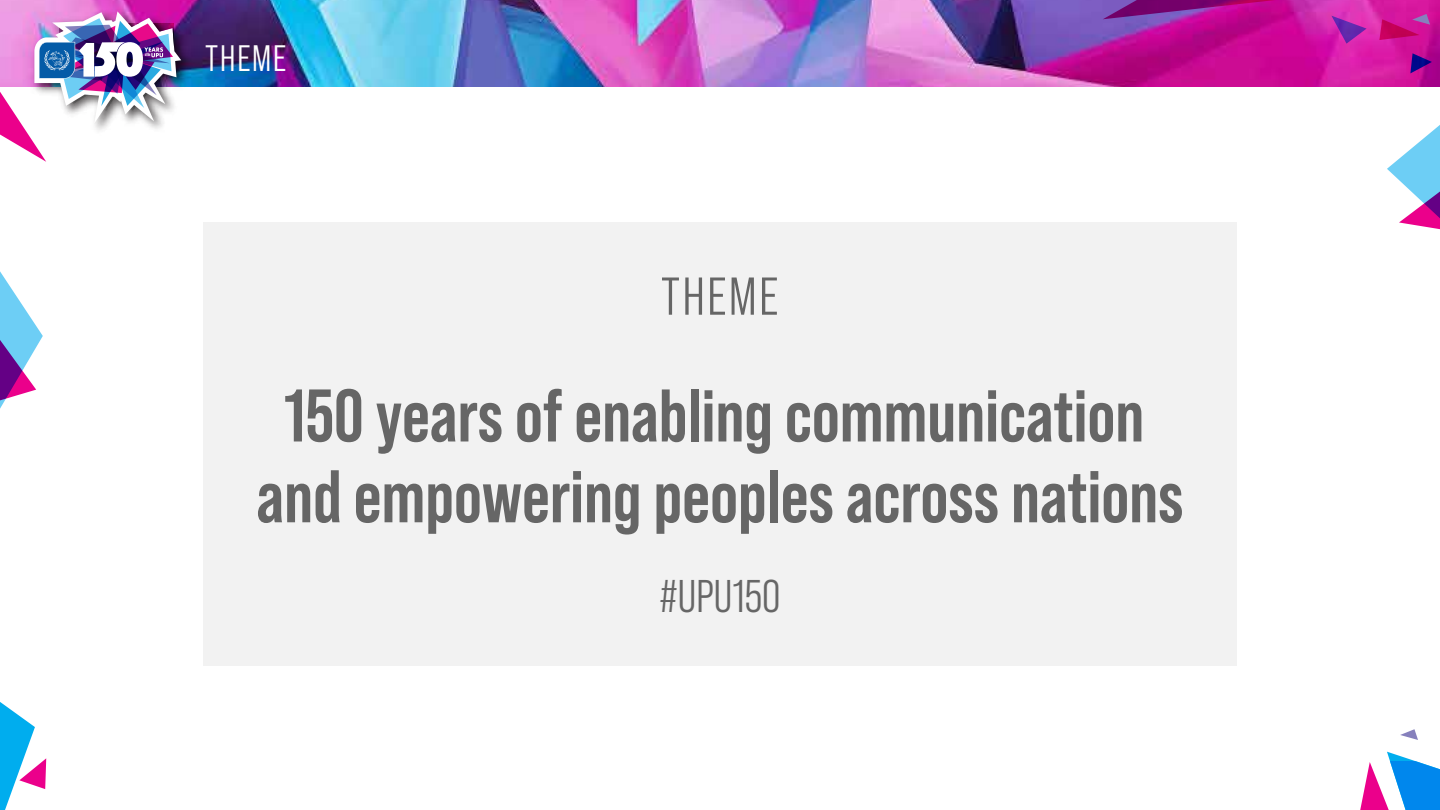
<style>
.page{position:relative;width:1440px;height:810px;background:#fff}
.page>*{position:absolute;margin:0;border:0;box-sizing:border-box;transform-origin:0 0}
.t1{font:700 74.32px/80.8px "Bebas Neue Pro";color:#666;text-align:center}
.t2{font:53.18px "Bebas Neue Pro Middle";letter-spacing:.05em;color:#666}
.t3{font:45.83px "Bebas Neue Pro Middle";color:#666}
.t4{font:36.75px "Bebas Neue Pro Middle";letter-spacing:.05em;color:#fff}
.t5{font:4.8px "Deutschlander";color:#fff}
</style>
<div class="page">
<img style="left:181px;top:0;width:1259px;height:86px">
<svg style="left:1400px;top:729px;width:18px;height:11px"></svg>
<svg style="left:1103px;top:0;width:337px;height:44px;background:#b71a9b"></svg>
<svg style="left:0;top:702px;width:46px;height:108px"></svg>
<svg style="left:1387px;top:53px;width:53px;height:177px"></svg>
<svg style="left:0;top:271px;width:43px;height:138px"></svg>
<svg style="left:1360px;top:752px;width:80px;height:58px"></svg>
<div style="left:203px;top:223px;width:1034px;height:443px;background:#f2f2f2"></div>
<img style="left:181px;top:4px;width:16px;height:83px">
<img style="left:0;top:0;width:181px;height:162px">
<p class="t5" style="left:145px;top:52px;width:7px">of the</p>
<p class="t4" style="left:205px;top:38px;width:82px">THEME</p>
<p class="t2" style="left:661px;top:267px;width:119px">THEME</p>
<p class="t1" style="left:256px;top:374px;width:929px">150 years of enabling communication and empowering peoples across nations</p>
<p class="t3" style="left:660px;top:571px;width:122px">#UPU150</p>
</div>
